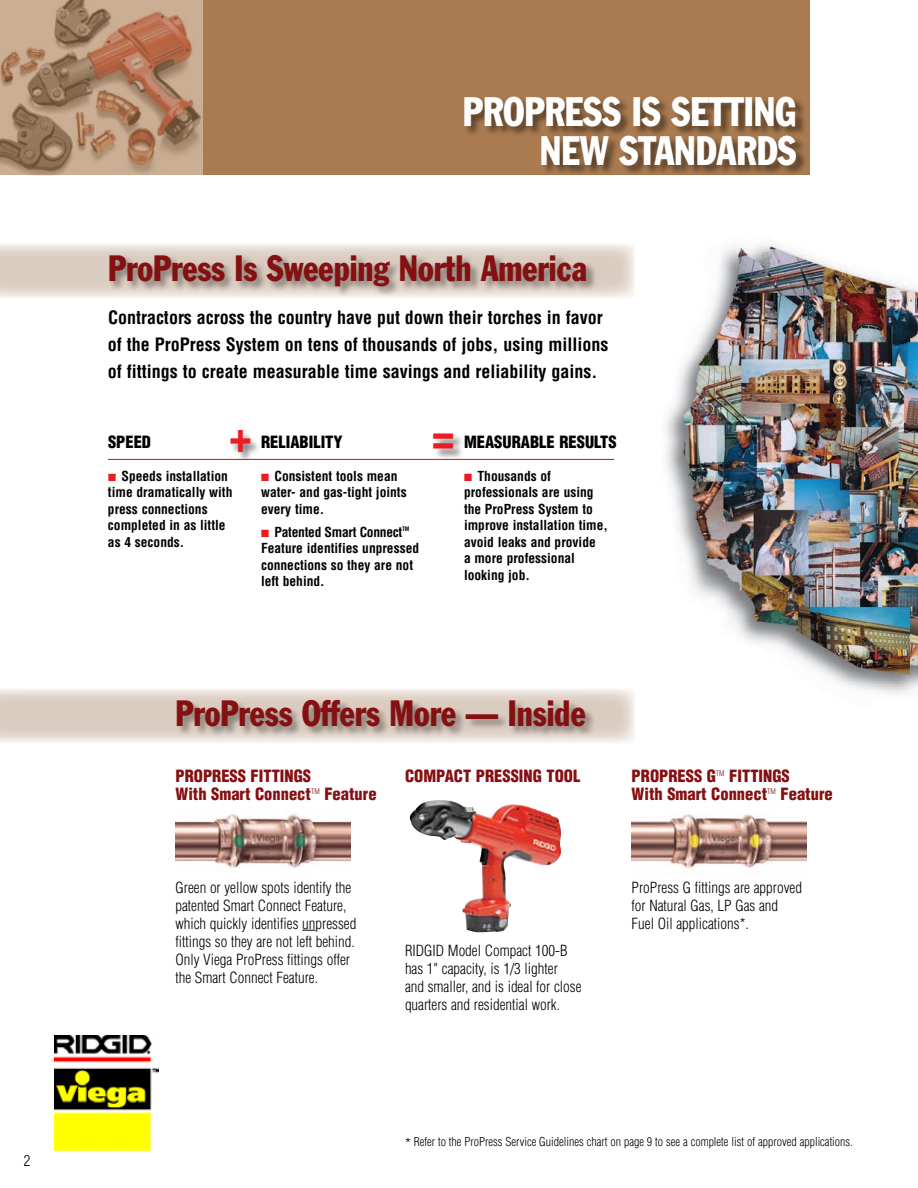
<style>
.page{position:relative;width:918px;height:1188px;background:#fff}
.page>*{position:absolute;margin:0;border:0;box-sizing:border-box;transform-origin:0 0}
.t1{font:condensed 43.5px "Franklin Gothic";color:#ed1c24;scale:.9 1}
.t2{font:condensed 40.5px/39px "Franklin Gothic";color:#fff;text-align:right;scale:.9 1}
.t3{font:condensed 36px "Franklin Gothic";color:#851012;scale:.9 1}
.t4{font:700 condensed 18px/27px "Helvetica";color:#000}
.t5{font:900 condensed 16.5px/18px "Helvetica";color:#851012;text-align:center}
.t6{font:900 condensed 16.5px "Helvetica";color:#000}
.t7{font:300 condensed 15px/18px "Helvetica";color:#000}
.t8{font:700 condensed 13.5px/16.5px "Helvetica";color:#000}
.t9{font:700 condensed 13.5px "Helvetica";letter-spacing:-.02em;color:#000}
.t10{font:300 condensed 12px "Helvetica";color:#000}
.t11{font:700 condensed 6px "Helvetica";color:#000}
.s1{color:#ed1c24}
.s2{font-size:15px}
</style>
<div class="page">
<img style="left:665px;top:243px;width:253px;height:451px">
<svg style="left:0;top:689px;width:634px;height:54px;background:#e5dad1"></svg>
<div style="left:0;top:0;width:810px;height:176px;background:#aa7b50"></div>
<div style="left:463px;top:95px;width:346px;height:83px;background:#000;opacity:.5"></div>
<div style="left:229px;top:429px;width:237px;height:36px;background:#000;opacity:.5"></div>
<hr style="left:108px;top:459px;width:506px;height:1px;background:#ed1c24">
<img style="left:54px;top:1035px;width:105px;height:116px">
<div style="left:175px;top:698px;width:423px;height:41px;background:#000;opacity:.4"></div>
<svg style="left:0;top:244px;width:634px;height:54px;background:#e4d9d1"></svg>
<div style="left:108px;top:253px;width:490px;height:45px;background:#000;opacity:.4"></div>
<img style="left:176px;top:814px;width:175px;height:55px">
<img style="left:632px;top:814px;width:175px;height:55px">
<img style="left:410px;top:800px;width:151px;height:132px">
<svg style="left:302px;top:930px;width:14px;height:1px"></svg>
<img style="left:0;top:0;width:202px;height:176px">
<p class="t7" style="left:24px;top:1152px;width:8px">2</p>
<h2 class="t2" style="left:463px;top:92px;width:372px">ProPress Is Setting<br>New Standards</h2>
<h3 class="t3" style="left:108px;top:246px;width:534px">ProPress Is Sweeping North America</h3>
<p class="t4" style="left:108px;top:304px;width:502px">Contractors across the country have put down their torches in favor of the ProPress System on tens of thousands of jobs, using millions of fittings to create measurable time savings and reliability gains.</p>
<h1 class="t1" style="left:229px;top:410px;width:28px">+</h1>
<h1 class="t1" style="left:432px;top:410px;width:28px">=</h1>
<p class="t6" style="left:464px;top:431px;width:154px">MEASURABLE RESULTS</p>
<p class="t8" style="left:464px;top:467px;width:145px"><span class="s1">■</span> Thousands of professionals are using the ProPress System to improve installation time, avoid leaks and provide<br>a more professional looking job.</p>
<p class="t6" style="left:108px;top:431px;width:45px">SPEED</p>
<p class="t8" style="left:108px;top:467px;width:126px"><span class="s1">■</span> Speeds installation time dramatically with press connections completed in as little as 4 seconds.</p>
<p class="t6" style="left:261px;top:431px;width:83px">RELIABILITY</p>
<p class="t8" style="left:261px;top:467px;width:147px"><span class="s1">■</span> Consistent tools mean water- and gas-tight joints every time.</p>
<p class="t9" style="left:261px;top:524px;width:143px"><span class="s1">■</span> Patented Smart Connect</p>
<p class="t11" style="left:402px;top:525px;width:9px">TM</p>
<p class="t8" style="left:261px;top:540px;width:160px">Feature identifies unpressed connections so they are not left behind.</p>
<h3 class="t3" style="left:176px;top:691px;width:457px">ProPress Offers More — Inside</h3>
<p class="t5" style="left:176px;top:767px;width:203px">Fittings<br>With Smart Connect<sup>TM</sup> Feature</p>
<p class="t5" style="left:176px;top:767px;width:46px">ProPress</p>
<p class="t5" style="left:405px;top:767px;width:177px">COMPACT PRESSING TOOL</p>
<p class="t5" style="left:632px;top:767px;width:203px;text-align:left">PROPRESS G <sup>TM</sup> Fittings<br>With Smart Connect<sup>TM</sup> Feature</p>
<p class="t7" style="left:176px;top:878px;width:182px">Green or yellow spots identify the patented Smart Connect Feature, which quickly identifies unpressed fittings so they are not left behind.<br>Only Viega ProPress fittings offer the Smart Connect Feature.</p>
<p class="t7" style="left:405px;top:942px;width:178px">RIDGID Model Compact 100-B has 1" capacity, is 1/3 lighter<br>and smaller, and is ideal for close quarters and residential work.</p>
<p class="t7" style="left:632px;top:878px;width:172px">ProPress G fittings are approved for Natural Gas, LP Gas and<br>Fuel Oil applications*.</p>
<p class="t10" style="left:405px;top:1135px;width:449px"><span class="s2">*</span> Refer to the ProPress Service Guidelines chart on page 9 to see a complete list of approved applications.</p>
</div>
